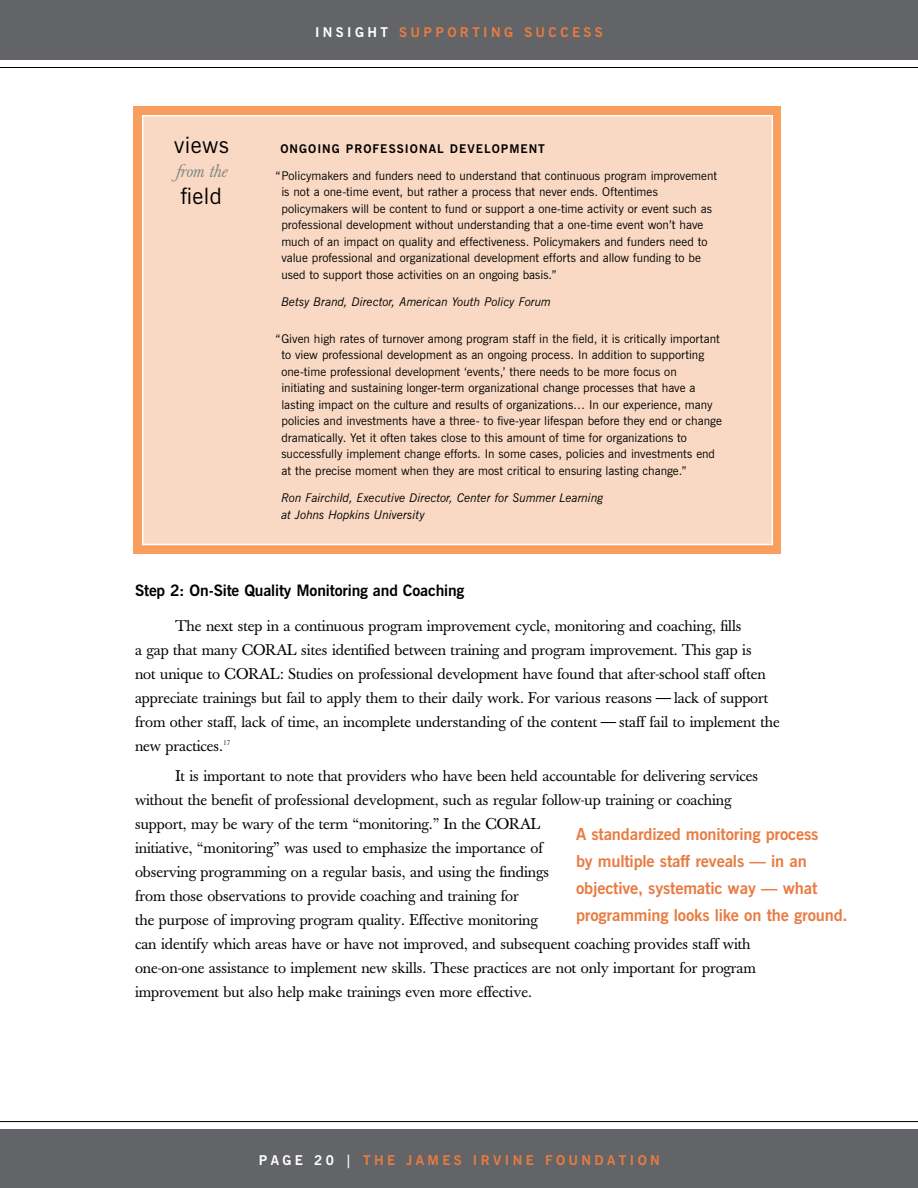
<style>
.page{position:relative;width:918px;height:1188px;background:#fff}
.page>*{position:absolute;margin:0;border:0;box-sizing:border-box;transform-origin:0 0}
.t1{font:22.5px "News Gothic BT";letter-spacing:.02em;color:#000}
.t2{font:italic 18px "Baskerville";color:#808285}
.t3{font:700 16.5px/27px "News Gothic BT";letter-spacing:-.01em;color:#e87c42}
.t4{font:700 15.75px "News Gothic BT";color:#000}
.t5{font:15.3px/24px "Baskerville";letter-spacing:-.005em;color:#000}
.t6{font:700 13.5px "News Gothic BT";letter-spacing:.25em;color:#e87c42}
.t7{font:12px/16.5px "News Gothic BT";color:#000}
.t8{font:italic 12px/16.5px "News Gothic BT";letter-spacing:-.005em;color:#000}
.t9{font:700 12px "News Gothic BT";color:#000}
.s1{color:#fff}
.s2{font-family:"New Baskerville"}
</style>
<div class="page">
<hr style="left:0;top:67px;width:918px;height:1px;background:#000">
<div style="left:0;top:0;width:918px;height:59px;background:#636467"></div>
<div style="left:0;top:1130px;width:918px;height:58px;background:#636467"></div>
<hr style="left:0;top:1121px;width:918px;height:1px;background:#000">
<div style="left:134px;top:106px;width:648px;height:448px;background:#f89e5f"></div>
<div style="left:142px;top:115px;width:631px;height:430px;background:#f9d9c3;border:2px solid #fff"></div>
<h1 class="t1" style="left:174px;top:131px;width:56px">views</h1>
<h2 class="t2" style="left:176px;top:160px;width:53px">from the</h2>
<h1 class="t1" style="left:181px;top:182px;width:43px">field</h1>
<p class="t6" style="left:315px;top:24px;width:289px"><span class="s1">insight</span> Supporting Success</p>
<p class="t9" style="left:280px;top:141px;width:10px">ONGOING</p>
<p class="t9" style="left:346px;top:141px;width:10px">PROFESSIONA</p>
<p class="t9" style="left:437px;top:141px;width:22px">L DEVE</p>
<p class="t9" style="left:484px;top:141px;width:18px">LOPMENT</p>
<p class="t7" style="left:281px;top:167px;width:437px;text-indent:-6px">“Policymakers and funders need to understand that continuous program improvement is not a one-time event, but rather a process that never ends. Oftentimes policymakers will be content to fund or support a one-time activity or event such as professional development without understanding that a one-time event won’t have much of an impact on quality and effectiveness. Policymakers and funders need to value professional and organizational development efforts and allow funding to be used to support those activities on an ongoing basis.”</p>
<p class="t8" style="left:281px;top:294px;width:271px">Betsy Brand, Director, American Youth Policy Forum</p>
<p class="t7" style="left:281px;top:330px;width:442px;text-indent:-6px">“Given high rates of turnover among program staff in the field, it is critically important to view professional development as an ongoing process. In addition to supporting one-time professional development ‘events,’ there needs to be more focus on initiating and sustaining longer-term organizational change processes that have a lasting impact on the culture and results of organizations… In our experience, many policies and investments have a three- to five-year lifespan before they end or change dramatically. Yet it often takes close to this amount of time for organizations to successfully implement change efforts. In some cases, policies and investments end at the precise moment when they are most critical to ensuring lasting change.”</p>
<p class="t8" style="left:281px;top:490px;width:324px">Ron Fairchild, Executive Director, Center for Summer Learning at Johns Hopkins University</p>
<h3 class="t4" style="left:135px;top:581px;width:331px">Step 2: On-Site Quality Monitoring and Coaching</h3>
<p class="t5" style="left:135px;top:614px;width:646px;text-indent:40px">The next step in a continuous program improvement cycle, monitoring and coaching, fills<br>a gap that many CORAL sites identified between training and program improvement. This gap is<br>not unique to CORAL: Studies on professional development have found that after-school staff often appreciate trainings but fail to apply them to their daily work. For various reasons <span class="s2">—</span> lack of support from other staff, lack of time, an incomplete understanding of the content <span class="s2">—</span> staff fail to implement the new practices.<sup>17</sup></p>
<p class="t5" style="left:135px;top:764px;width:625px;text-indent:40px">It is important to note that providers who have been held accountable for delivering services without the benefit of professional development, such as regular follow-up training or coaching support, may be wary of the term “monitoring.” In the CORAL<br>initiative, “monitoring” was used to emphasize the importance of<br>observing programming on a regular basis, and using the findings<br>from those observations to provide coaching and training for<br>the purpose of improving program quality. Effective monitoring<br>can identify which areas have or have not improved, and subsequent coaching provides staff with one-on-one assistance to implement new skills. These practices are not only important for program improvement but also help make trainings even more effective.</p>
<h3 class="t3" style="left:576px;top:820px;width:273px;text-indent:-8px">A standardized monitoring process<br>by multiple staff reveals — in an objective, systematic way — what programming looks like on the ground.</h3>
<p class="t6" style="left:259px;top:1152px;width:403px"><span class="s1">page 20 |</span> the james irvine foundation</p>
</div>
